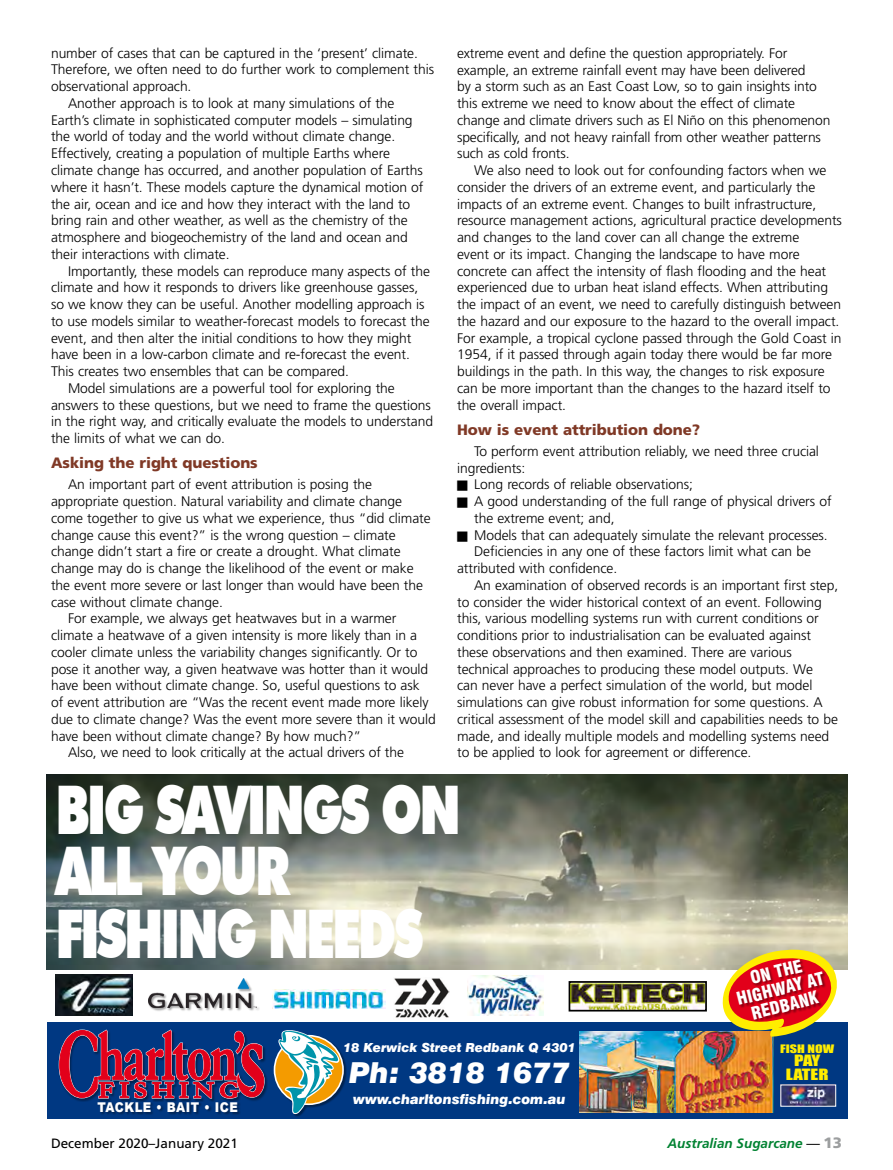
<style>
.page{position:relative;width:893px;height:1170px;background:#fff}
.page>*{position:absolute;margin:0;border:0;box-sizing:border-box;transform-origin:0 0}
.t1{font:900 67.05px/61.9px "Futura BT";letter-spacing:-.06em;color:#fff;scale:.73 1}
.t2{font:italic 900 28.95px "Swiss 721 BT";color:#fff}
.t3{font:900 condensed 17.25px/17.2px "Swiss 721 BT";color:#fff;text-align:center}
.t4{font:900 15px "Frutiger";letter-spacing:-.005em;color:#803926}
.t5{font:14.25px/13.4px "Impact";letter-spacing:-.015em;color:#ffed00;text-align:center;scale:1.31 1}
.t6{font:300 13.8px/16.8px "Frutiger";letter-spacing:-.005em;color:#000}
.t7{font:italic 900 13.5px "Swiss 721 BT";color:#fff}
.t8{font:13.5px "Frutiger";color:#000}
.t9{font:italic 700 13.5px "Frutiger";color:#008231}
.t10{font:900 13.5px "Arial";letter-spacing:.04em;color:#fff;scale:.87 1}
.t11{font:italic 900 12.45px "Swiss 721 BT";color:#fff}
.t12{font:10.8px "Impact";color:#ffed00;scale:1.31 1}
.s1{font-weight:400;font-style:normal;color:#000}
.s2{font-weight:900;font-style:normal;font-size:15px;color:#9c9e9f}
</style>
<div class="page">
<img style="left:47px;top:774px;width:801px;height:194px">
<div style="left:47px;top:1022px;width:801px;height:96px;background:#003882"></div>
<img style="left:580px;top:1031px;width:193px;height:80px">
<img style="left:782px;top:1086px;width:52px;height:18px">
<div style="left:148px;top:978px;width:112px;height:33px;background:#000;opacity:.4"></div>
<img style="left:148px;top:978px;width:108px;height:29px">
<img style="left:394px;top:978px;width:55px;height:40px">
<img style="left:272px;top:989px;width:114px;height:19px">
<img style="left:467px;top:975px;width:77px;height:40px">
<div style="left:59px;top:1029px;width:209px;height:73px;background:#000;opacity:.4"></div>
<svg style="left:59px;top:1029px;width:206px;height:69px"></svg>
<div style="left:274px;top:1030px;width:73px;height:87px;background:#000;opacity:.4"></div>
<div style="left:274px;top:1034px;width:70px;height:70px;border:2px solid #fff;border-radius:50%"></div>
<svg style="left:278px;top:1030px;width:61px;height:83px"></svg>
<div style="left:97px;top:1101px;width:144px;height:14px;background:#000;opacity:.4"></div>
<svg style="left:721px;top:948px;width:117px;height:88px;background:#c65f38"></svg>
<img style="left:56px;top:974px;width:77px;height:41px">
<img style="left:572px;top:983px;width:132px;height:25px">
<div style="left:569px;top:980px;width:138px;height:31px;border:2px solid #000"></div>
<p class="t6" style="left:51px;top:44px;width:368px">number of cases that can be captured in the ‘present’ climate.</p>
<p class="t6" style="left:51px;top:61px;width:385px">Therefore, we often need to do further work to complement this</p>
<p class="t6" style="left:51px;top:78px;width:142px">observational approach.</p>
<p class="t6" style="left:68px;top:95px;width:328px">Another approach is to look at many simulations of the</p>
<p class="t6" style="left:51px;top:111px;width:363px">Earth’s climate in sophisticated computer models – simulating</p>
<p class="t6" style="left:51px;top:128px;width:346px">the world of today and the world without climate change.</p>
<p class="t6" style="left:51px;top:145px;width:340px">Effectively, creating a population of multiple Earths where</p>
<p class="t6" style="left:51px;top:162px;width:373px">climate change has occurred, and another population of Earths</p>
<p class="t6" style="left:51px;top:178px;width:374px">where it hasn’t. These models capture the dynamical motion of</p>
<p class="t6" style="left:51px;top:195px;width:361px">the air, ocean and ice and how they interact with the land to</p>
<p class="t6" style="left:51px;top:212px;width:358px">bring rain and other weather, as well as the chemistry of the</p>
<p class="t6" style="left:51px;top:229px;width:358px">atmosphere and biogeochemistry of the land and ocean and</p>
<p class="t6" style="left:51px;top:245px;width:180px">their interactions with climate.</p>
<p class="t6" style="left:68px;top:262px;width:363px">Importantly, these models can reproduce many aspects of the</p>
<p class="t6" style="left:51px;top:279px;width:369px">climate and how it responds to drivers like greenhouse gasses,</p>
<p class="t6" style="left:51px;top:296px;width:375px">so we know they can be useful. Another modelling approach is</p>
<p class="t6" style="left:51px;top:312px;width:380px">to use models similar to weather-forecast models to forecast the</p>
<p class="t6" style="left:51px;top:329px;width:362px">event, and then alter the initial conditions to how they might</p>
<p class="t6" style="left:51px;top:346px;width:360px">have been in a low-carbon climate and re-forecast the event.</p>
<p class="t6" style="left:51px;top:363px;width:300px">This creates two ensembles that can be compared.</p>
<p class="t6" style="left:68px;top:379px;width:328px">Model simulations are a powerful tool for exploring the</p>
<p class="t6" style="left:51px;top:396px;width:381px">answers to these questions, but we need to frame the questions</p>
<p class="t6" style="left:51px;top:413px;width:384px">in the right way, and critically evaluate the models to understand</p>
<p class="t6" style="left:51px;top:430px;width:175px">the limits of what we can do.</p>
<p class="t4" style="left:51px;top:454px;width:208px">Asking the right questions</p>
<p class="t6" style="left:68px;top:476px;width:306px">An important part of event attribution is posing the</p>
<p class="t6" style="left:51px;top:493px;width:353px">appropriate question. Natural variability and climate change</p>
<p class="t6" style="left:51px;top:509px;width:381px">come together to give us what we experience, thus “did climate</p>
<p class="t6" style="left:51px;top:526px;width:346px">change cause this event?” is the wrong question – climate</p>
<p class="t6" style="left:51px;top:543px;width:351px">change didn’t start a fire or create a drought. What climate</p>
<p class="t6" style="left:51px;top:560px;width:364px">change may do is change the likelihood of the event or make</p>
<p class="t6" style="left:51px;top:576px;width:373px">the event more severe or last longer than would have been the</p>
<p class="t6" style="left:51px;top:593px;width:173px">case without climate change.</p>
<p class="t6" style="left:68px;top:610px;width:330px">For example, we always get heatwaves but in a warmer</p>
<p class="t6" style="left:51px;top:626px;width:368px">climate a heatwave of a given intensity is more likely than in a</p>
<p class="t6" style="left:51px;top:643px;width:368px">cooler climate unless the variability changes significantly. Or to</p>
<p class="t6" style="left:51px;top:660px;width:379px">pose it another way, a given heatwave was hotter than it would</p>
<p class="t6" style="left:51px;top:677px;width:370px">have been without climate change. So, useful questions to ask</p>
<p class="t6" style="left:51px;top:693px;width:379px">of event attribution are “Was the recent event made more likely</p>
<p class="t6" style="left:51px;top:710px;width:386px">due to climate change? Was the event more severe than it would</p>
<p class="t6" style="left:51px;top:727px;width:312px">have been without climate change? By how much?”</p>
<p class="t6" style="left:68px;top:744px;width:337px">Also, we need to look critically at the actual drivers of the</p>
<p class="t6" style="left:457px;top:45px;width:375px">extreme event and define the question appropriately. For example, an extreme rainfall event may have been delivered<br>by a storm such as an East Coast Low, so to gain insights into this extreme we need to know about the effect of climate change and climate drivers such as El Niño on this phenomenon specifically, and not heavy rainfall from other weather patterns such as cold fronts.</p>
<p class="t6" style="left:457px;top:162px;width:386px;text-indent:17px">We also need to look out for confounding factors when we consider the drivers of an extreme event, and particularly the impacts of an extreme event. Changes to built infrastructure, resource management actions, agricultural practice developments and changes to the land cover can all change the extreme<br>event or its impact. Changing the landscape to have more concrete can affect the intensity of flash flooding and the heat experienced due to urban heat island effects. When attributing the impact of an event, we need to carefully distinguish between the hazard and our exposure to the hazard to the overall impact.<br>For example, a tropical cyclone passed through the Gold Coast in 1954, if it passed through again today there would be far more buildings in the path. In this way, the changes to risk exposure can be more important than the changes to the hazard itself to the overall impact.</p>
<p class="t4" style="left:457px;top:420px;width:245px">How is event attribution done?</p>
<p class="t6" style="left:474px;top:442px;width:346px">To perform event attribution reliably, we need three crucial</p>
<p class="t6" style="left:457px;top:459px;width:70px">ingredients:</p>
<p class="t6" style="left:474px;top:476px;width:220px">Long records of reliable observations;</p>
<p class="t6" style="left:474px;top:493px;width:359px">A good understanding of the full range of physical drivers of</p>
<p class="t6" style="left:474px;top:509px;width:142px">the extreme event; and,</p>
<p class="t6" style="left:474px;top:526px;width:355px">Models that can adequately simulate the relevant processes.</p>
<p class="t6" style="left:474px;top:543px;width:338px">Deficiencies in any one of these factors limit what can be</p>
<p class="t6" style="left:457px;top:560px;width:162px">attributed with confidence.</p>
<p class="t6" style="left:474px;top:576px;width:366px">An examination of observed records is an important first step,</p>
<p class="t6" style="left:457px;top:593px;width:366px">to consider the wider historical context of an event. Following</p>
<p class="t6" style="left:457px;top:610px;width:363px">this, various modelling systems run with current conditions or</p>
<p class="t6" style="left:457px;top:627px;width:355px">conditions prior to industrialisation can be evaluated against</p>
<p class="t6" style="left:457px;top:643px;width:336px">these observations and then examined. There are various</p>
<p class="t6" style="left:457px;top:660px;width:357px">technical approaches to producing these model outputs. We</p>
<p class="t6" style="left:457px;top:677px;width:357px">can never have a perfect simulation of the world, but model</p>
<p class="t6" style="left:457px;top:693px;width:367px">simulations can give robust information for some questions. A</p>
<p class="t6" style="left:457px;top:710px;width:382px">critical assessment of the model skill and capabilities needs to be</p>
<p class="t6" style="left:457px;top:727px;width:374px">made, and ideally multiple models and modelling systems need</p>
<p class="t6" style="left:457px;top:744px;width:296px">to be applied to look for agreement or difference.</p>
<h1 class="t1" style="left:55px;top:778px;width:557px">BIG SAVINGS ON<br>ALL YOUR<br>FISHING NEEDS</h1>
<p class="t10" style="left:97px;top:1096px;width:163px">TACKLE • BAIT • ICE</p>
<p class="t11" style="left:343px;top:1039px;width:234px">18 Kerwick Street Redbank Q 4301</p>
<h2 class="t2" style="left:349px;top:1055px;width:223px">Ph: 3818 1677</h2>
<p class="t7" style="left:353px;top:1090px;width:214px">www.charltonsfishing.com.au</p>
<p class="t3" style="left:731px;top:974px;width:91px;rotate:-14deg">ON THE<br>HIGHWAY AT<br>REDBANK</p>
<p class="t12" style="left:780px;top:1040px;width:43px">FISH NOW</p>
<p class="t5" style="left:786px;top:1053px;width:34px">PAY<br>LATER</p>
<p class="t8" style="left:51px;top:1134px;width:188px">December 2020–January 2021</p>
<p class="t9" style="left:668px;top:1134px;width:176px">Australian Sugarcane <span class="s1">—</span> <span class="s2">13</span></p>
</div>
